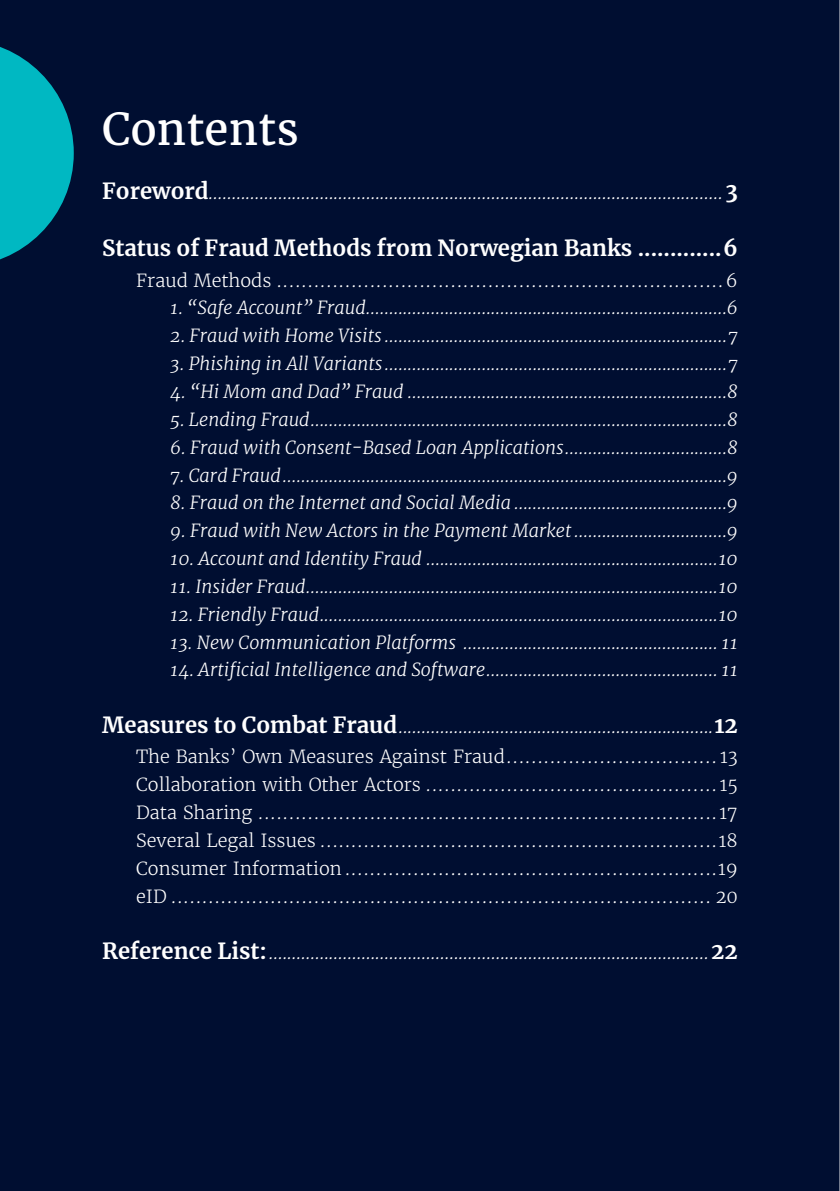
<style>
.page{position:relative;width:840px;height:1191px;background:#fff}
.page>*{position:absolute;margin:0;border:0;box-sizing:border-box;transform-origin:0 0}
.Brødtekst{font:44px "Merriweather";color:#fff}
.t1{font:700 22px "Merriweather";color:#fff}
.t2{font:italic 300 18px "Merriweather";color:#fff}
.t3{font:300 18px "Merriweather";color:#fff}
.s1{font-weight:700;font-style:normal;font-size:22px}
</style>
<div class="page">
<div style="left:0;top:0;width:839px;height:1191px;background:#000e31"></div>
<svg style="left:0;top:47px;width:74px;height:213px"></svg>
<hr style="left:839px;top:0;width:1px;height:1191px;background:#e6e7e9">
<p class="Brødtekst" style="left:102px;top:102px;width:198px">Contents</p>
<p class="t2" style="left:102px;top:181px;width:636px"><span class="s1">Foreword</span>...............................................................................................................<span class="s1">3</span></p>
<p class="t1" style="left:102px;top:233px;width:636px">Status of Fraud Methods from Norwegian Banks .............6</p>
<p class="t3" style="left:136px;top:269px;width:602px">Fraud Methods ........................................................................6</p>
<p class="t2" style="left:170px;top:297px;width:568px">1. “Safe Account” Fraud..............................................................................6</p>
<p class="t2" style="left:170px;top:324px;width:568px">2. Fraud with Home Visits ..........................................................................7</p>
<p class="t2" style="left:170px;top:352px;width:568px">3. Phishing in All Variants..........................................................................7</p>
<p class="t2" style="left:170px;top:380px;width:568px">4. “Hi Mom and Dad” Fraud .....................................................................8</p>
<p class="t2" style="left:170px;top:408px;width:568px">5. Lending Fraud..........................................................................................8</p>
<p class="t2" style="left:170px;top:436px;width:568px">6. Fraud with Consent-Based Loan Applications...................................8</p>
<p class="t2" style="left:170px;top:464px;width:568px">7. Card Fraud................................................................................................9</p>
<p class="t2" style="left:170px;top:492px;width:568px">8. Fraud on the Internet and Social Media ..............................................9</p>
<p class="t2" style="left:170px;top:519px;width:568px">9. Fraud with New Actors in the Payment Market.................................9</p>
<p class="t2" style="left:170px;top:547px;width:568px">10. Account and Identity Fraud ...............................................................10</p>
<p class="t2" style="left:170px;top:575px;width:568px">11. Insider Fraud.........................................................................................10</p>
<p class="t2" style="left:170px;top:603px;width:568px">12. Friendly Fraud......................................................................................10</p>
<p class="t2" style="left:170px;top:631px;width:568px">13. New Communication Platforms ....................................................... 11</p>
<p class="t2" style="left:170px;top:659px;width:568px">14. Artificial Intelligence and Software.................................................. 11</p>
<p class="t2" style="left:102px;top:715px;width:636px"><span class="s1">Measures to Combat Fraud</span>....................................................................<span class="s1">12</span></p>
<p class="t3" style="left:136px;top:745px;width:602px">The Banks’ Own Measures Against Fraud.................................. 13</p>
<p class="t3" style="left:136px;top:773px;width:602px">Collaboration with Other Actors ............................................... 15</p>
<p class="t3" style="left:136px;top:801px;width:602px">Data Sharing .......................................................................... 17</p>
<p class="t3" style="left:136px;top:829px;width:602px">Several Legal Issues ................................................................18</p>
<p class="t3" style="left:136px;top:857px;width:602px">Consumer Information............................................................19</p>
<p class="t3" style="left:136px;top:885px;width:602px">eID ....................................................................................... 20</p>
<p class="t2" style="left:102px;top:941px;width:636px"><span class="s1">Reference List:</span>...............................................................................................<span class="s1">22</span></p>
</div>
